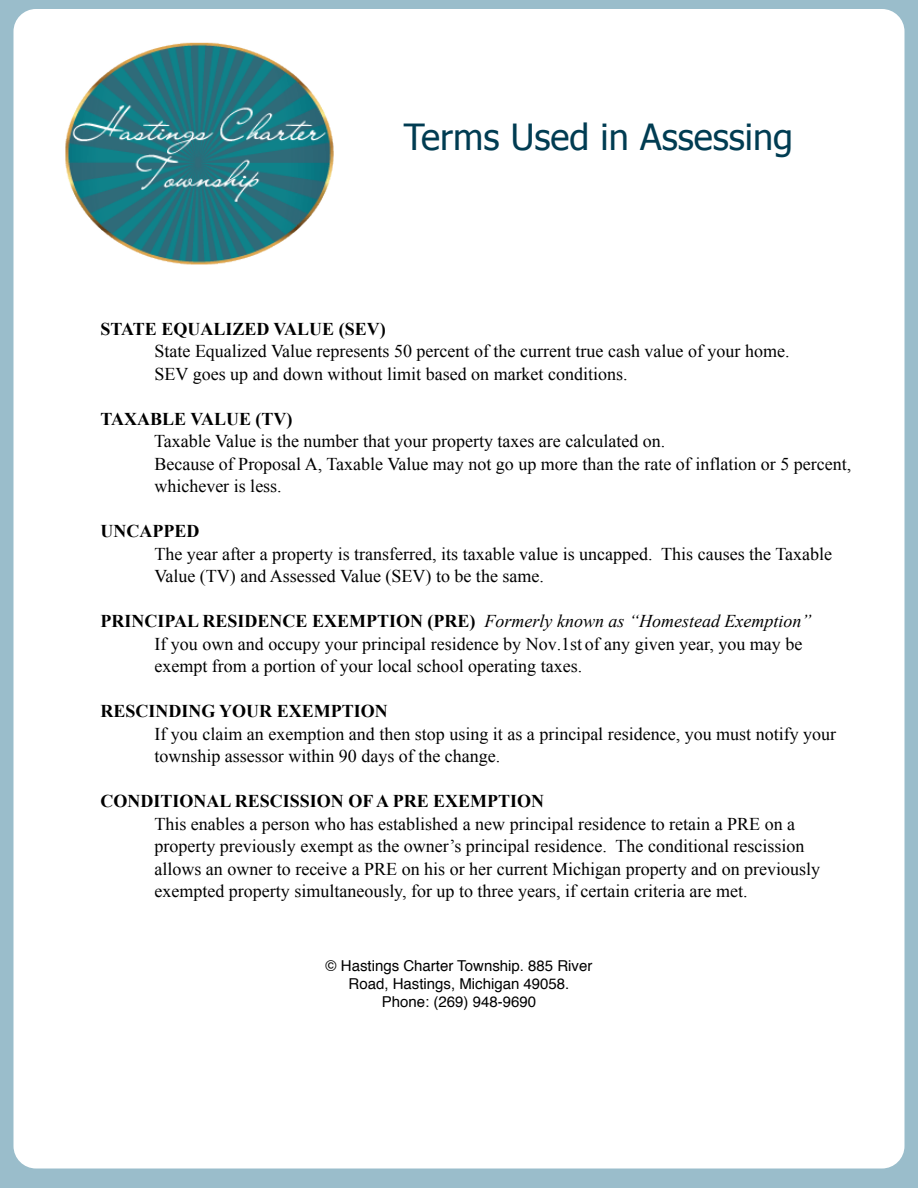
<style>
.page{position:relative;width:918px;height:1188px;background:#9abdcb}
.page>*{position:absolute;margin:0;border:0;box-sizing:border-box;transform-origin:0 0}
.t1{font:36px "Tahoma";color:#003c52}
.t2{font:18px/22.5px "Times New Roman";color:#000}
.t3{font:15px/18px "Helvetica";color:#000;text-align:center}
.s1{font-weight:700}
.s2{font-style:italic}
</style>
<div class="page">
<div style="left:14px;top:9px;width:890px;height:1159px;background:#fff;border-radius:22px"></div>
<img style="left:0;top:9px;width:334px;height:312px">
<p class="t1" style="left:404px;top:113px;width:391px">Terms Used in Assessing</p>
<p class="t2" style="left:154px;top:317px;width:637px;text-indent:-54px"><span class="s1">STATE EQUALIZED VALUE (SEV)<br></span>State Equalized Value represents 50 percent of the current true cash value of your home.<br>SEV goes up and down without limit based on market conditions.</p>
<p class="t2" style="left:154px;top:407px;width:699px;text-indent:-54px"><span class="s1">TAXABLE VALUE (TV)<br></span>Taxable Value is the number that your property taxes are calculated on.<br>B esuace Al asoporPfo e l baxaT, V eul a m ya ogt on pu m ero nah t eht e t ar noi t a l fnifo 5ro , tnecrep whichever is less.</p>
<p class="t2" style="left:154px;top:519px;width:679px;text-indent:-54px"><span class="s1">UNCAPPED<br></span>The year after a property is transferred, its taxable value is uncapped. This causes the Taxable<br>Value (TV) and Assessed Value (SEV) to be the same.</p>
<p class="t2" style="left:154px;top:609px;width:659px;text-indent:-54px"><span class="s1">PRINCIPAL RESIDENCE EXEMPTION (PRE)</span> <span class="s2">Formerly known as “Homestead Exemption”<br></span>If you own and occupy your principal residence by Nov.1st of any given year, you may be exempt from a portion of your local school operating taxes.</p>
<p class="t2" style="left:154px;top:699px;width:683px;text-indent:-54px"><span class="s1">RESCINDING YOUR EXEMPTION<br></span>If you claim an exemption and then stop using it as a principal residence, you must notify your township assessor within 90 days of the change.</p>
<p class="t2" style="left:154px;top:789px;width:667px;text-indent:-54px"><span class="s1">CONDITIONAL RESCISSION OF A PRE EXEMPTION<br></span>This enables a person who has established a new principal residence to retain a PRE on a property previously exempt as the owner’s principal residence. The conditional rescission allows an owner to receive a PRE on his or her current Michigan property and on previously exempted property simultaneously, for up to three years, if certain criteria are met.</p>
<p class="t3" style="left:326px;top:957px;width:268px">© Hastings Charter Township. 885 River<br>Road, Hastings, Michigan 49058.<br>Phone: (269) 948-9690</p>
</div>
